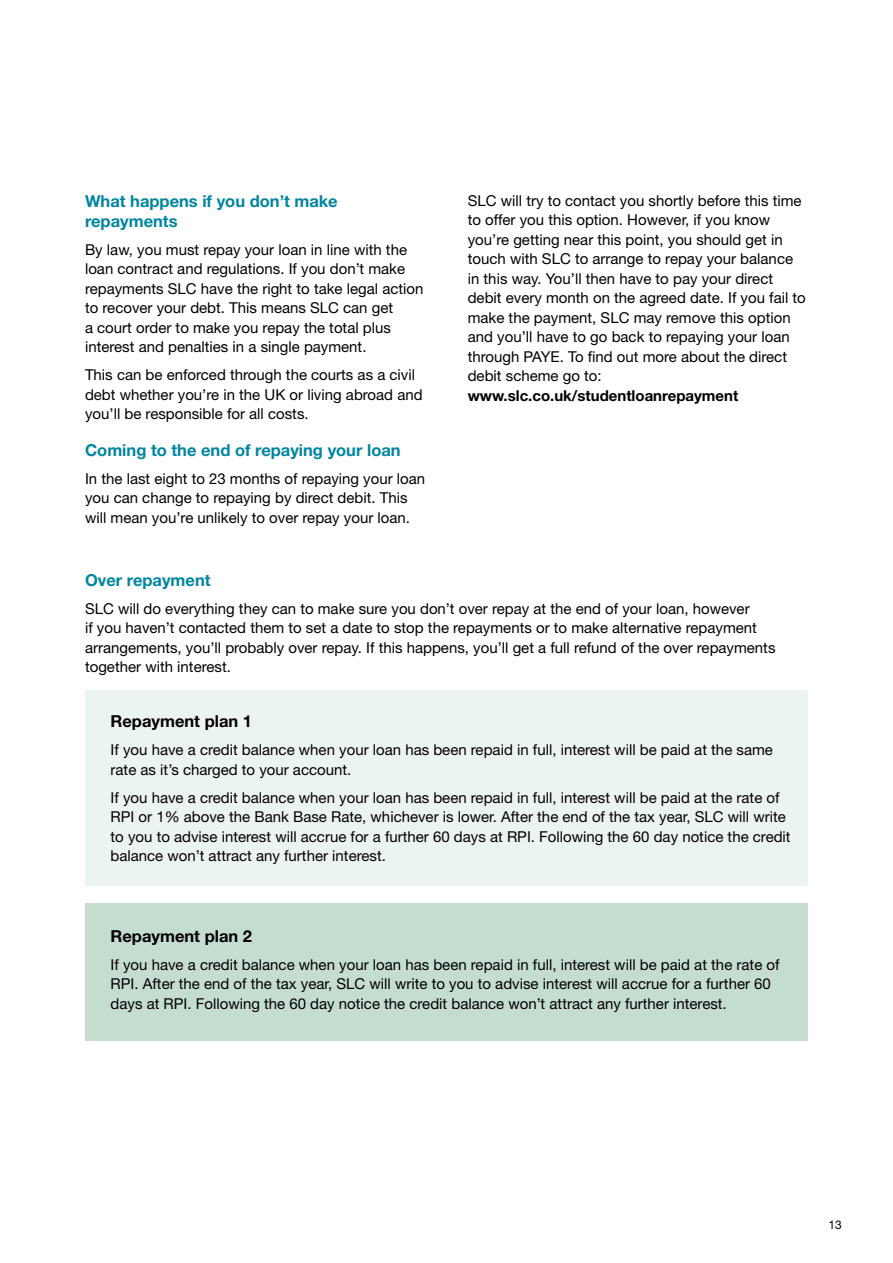
<style>
.page{position:relative;width:893px;height:1263px;background:#fff}
.page>*{position:absolute;margin:0;border:0;box-sizing:border-box;transform-origin:0 0}
.t1{font:700 16.5px/19.5px "Helvetica Neue LT Std";color:#0085a1}
.t2{font:700 16.5px "Helvetica Neue LT Std";color:#000}
.t3{font:15px/19.5px "Helvetica Neue LT Std";color:#000}
.t4{font:12px "Helvetica Neue LT Std";color:#000}
.s1{font-weight:700}
</style>
<div class="page">
<div style="left:85px;top:690px;width:723px;height:195px;background:#ecf4f0"></div>
<div style="left:85px;top:904px;width:723px;height:137px;background:#c5ddd0"></div>
<p class="t1" style="left:85px;top:191px;width:254px">What happens if you don’t make repayments</p>
<p class="t3" style="left:85px;top:239px;width:340px">By law, you must repay your loan in line with the loan contract and regulations. If you don’t make repayments SLC have the right to take legal action to recover your debt. This means SLC can get<br>a court order to make you repay the total plus interest and penalties in a single payment.</p>
<p class="t3" style="left:85px;top:365px;width:339px">This can be enforced through the courts as a civil debt whether you’re in the UK or living abroad and you’ll be responsible for all costs.</p>
<p class="t1" style="left:85px;top:440px;width:317px">Coming to the end of repaying your loan</p>
<p class="t3" style="left:85px;top:468px;width:342px">In the last eight to 23 months of repaying your loan you can change to repaying by direct debit. This will mean you’re unlikely to over repay your loan.</p>
<p class="t3" style="left:468px;top:191px;width:340px">SLC will try to contact you shortly before this time to offer you this option. However, if you know you’re getting near this point, you should get in touch with SLC to arrange to repay your balance in this way. You’ll then have to pay your direct debit every month on the agreed date. If you fail to make the payment, SLC may remove this option and you’ll have to go back to repaying your loan through PAYE. To find out more about the direct debit scheme go to: <span class="s1">www.slc.co.uk/studentloanrepayment</span></p>
<p class="t1" style="left:85px;top:570px;width:127px">Over repayment</p>
<p class="t3" style="left:85px;top:599px;width:692px">SLC will do everything they can to make sure you don’t over repay at the end of your loan, however<br>if you haven’t contacted them to set a date to stop the repayments or to make alternative repayment arrangements, you’ll probably over repay. If this happens, you’ll get a full refund of the over repayments together with interest.</p>
<p class="t2" style="left:111px;top:711px;width:143px">Repayment plan 1</p>
<p class="t3" style="left:111px;top:740px;width:664px">If you have a credit balance when your loan has been repaid in full, interest will be paid at the same rate as it’s charged to your account.</p>
<p class="t3" style="left:111px;top:787px;width:682px">If you have a credit balance when your loan has been repaid in full, interest will be paid at the rate of RPI or 1% above the Bank Base Rate, whichever is lower. After the end of the tax year, SLC will write to you to advise interest will accrue for a further 60 days at RPI. Following the 60 day notice the credit balance won’t attract any further interest.</p>
<p class="t2" style="left:111px;top:926px;width:143px">Repayment plan 2</p>
<p class="t3" style="left:111px;top:955px;width:670px">If you have a credit balance when your loan has been repaid in full, interest will be paid at the rate of<br>RPI. After the end of the tax year, SLC will write to you to advise interest will accrue for a further 60 days at RPI. Following the 60 day notice the credit balance won’t attract any further interest.</p>
<p class="t4" style="left:829px;top:1217px;width:15px">13</p>
</div>
